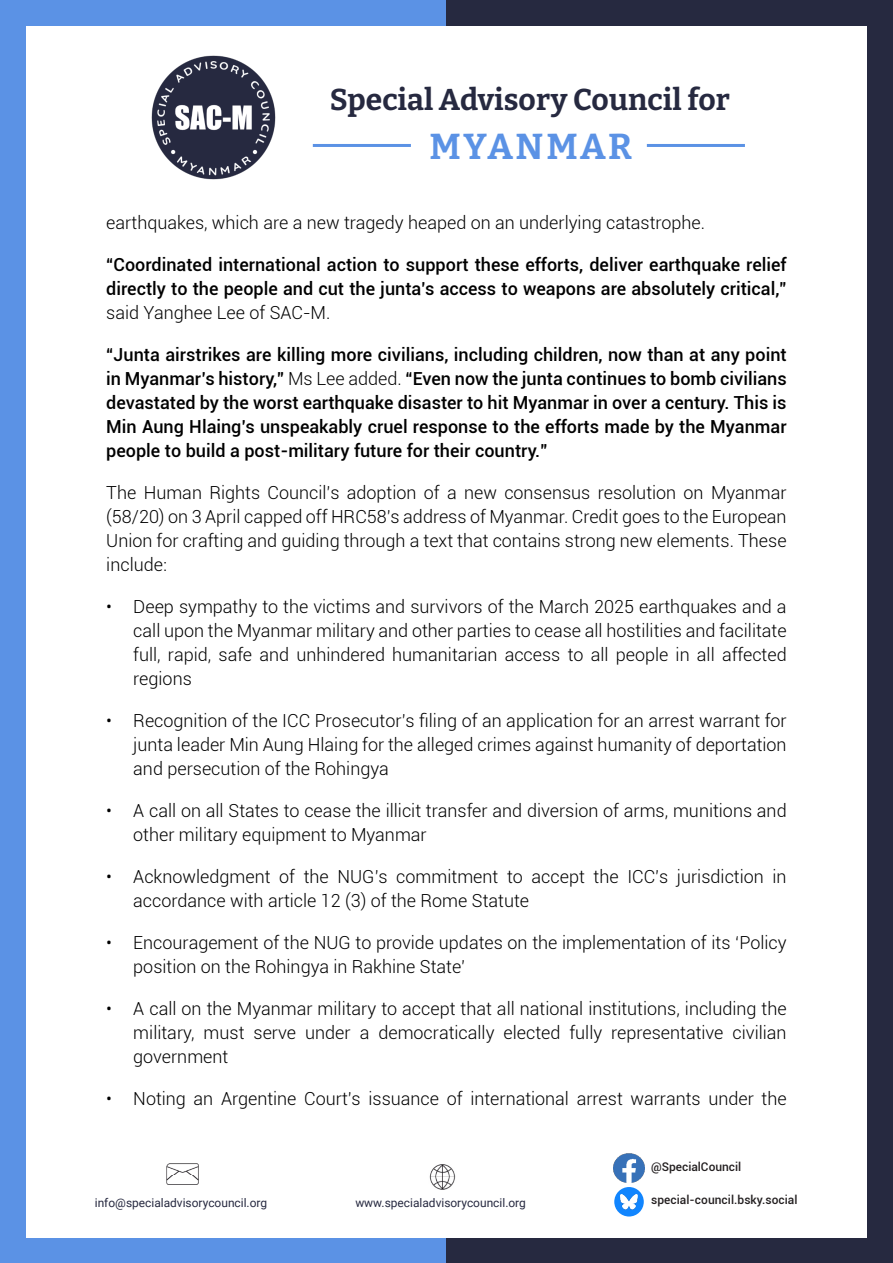
<style>
.page{position:relative;width:893px;height:1263px;background:#fff}
.page>*{position:absolute;margin:0;border:0;box-sizing:border-box;transform-origin:0 0}
.t1{font:700 36px "Bitter";letter-spacing:.065em;color:#5b92e5}
.t2{font:700 30px "Bitter";letter-spacing:.005em;color:#262940}
.t3{font:300 18px "Roboto";color:#000}
.t4{font:500 18px "Roboto";color:#000}
.t5{font:12px "Roboto";color:#262940}
.t6{font:500 12px "Roboto";letter-spacing:.005em;color:#231f20}
.s1{font-weight:300}
</style>
<div class="page">
<div style="left:0;top:0;width:446px;height:25px;background:#5b92e5"></div>
<div style="left:0;top:1238px;width:446px;height:25px;background:#5b92e5"></div>
<div style="left:0;top:0;width:25px;height:1263px;background:#5b92e5"></div>
<hr style="left:0;top:0;width:1px;height:1263px;background:#262940">
<div style="left:446px;top:0;width:447px;height:25px;background:#262940"></div>
<div style="left:446px;top:1238px;width:447px;height:25px;background:#262940"></div>
<div style="left:867px;top:0;width:26px;height:1263px;background:#262940"></div>
<img style="left:151px;top:55px;width:125px;height:125px">
<hr style="left:314px;top:144px;width:95px;height:3px;background:#5b92e5">
<hr style="left:648px;top:144px;width:95px;height:3px;background:#5b92e5">
<img style="left:429px;top:1164px;width:27px;height:25px">
<img style="left:166px;top:1164px;width:32px;height:20px">
<img style="left:614px;top:1153px;width:30px;height:29px">
<div style="left:614px;top:1187px;width:30px;height:29px;background:#1185fe;border-radius:50%"></div>
<img style="left:621px;top:1195px;width:17px;height:15px">
<h2 class="t2" style="left:330px;top:82px;width:401px">Special Advisory Council for</h2>
<h1 class="t1" style="left:429px;top:125px;width:204px">MYANMAR</h1>
<p class="t3" style="left:106px;top:215px;width:600px">earthquakes, which are a new tragedy heaped on an underlying catastrophe.</p>
<p class="t4" style="left:106px;top:257px;width:682px">“Coordinated international action to support these efforts, deliver earthquake relief</p>
<p class="t4" style="left:106px;top:281px;width:682px">directly to the people and cut the junta’s access to weapons are absolutely critical,”</p>
<p class="t3" style="left:106px;top:305px;width:226px">said Yanghee Lee of SAC-M.</p>
<p class="t4" style="left:106px;top:347px;width:682px">“Junta airstrikes are killing more civilians, including children, now than at any point</p>
<p class="t4" style="left:106px;top:371px;width:682px">in Myanmar’s history,” <span class="s1">Ms Lee added.</span> “Even now the junta continues to bomb civilians</p>
<p class="t4" style="left:106px;top:395px;width:682px">devastated by the worst earthquake disaster to hit Myanmar in over a century. This is</p>
<p class="t4" style="left:106px;top:419px;width:682px">Min Aung Hlaing’s unspeakably cruel response to the efforts made by the Myanmar</p>
<p class="t4" style="left:106px;top:443px;width:443px">people to build a post-military future for their country.”</p>
<p class="t3" style="left:106px;top:485px;width:682px">The Human Rights Council’s adoption of a new consensus resolution on Myanmar</p>
<p class="t3" style="left:106px;top:509px;width:682px">(58/20) on 3 April capped off HRC58’s address of Myanmar. Credit goes to the European</p>
<p class="t3" style="left:106px;top:533px;width:682px">Union for crafting and guiding through a text that contains strong new elements. These</p>
<p class="t3" style="left:106px;top:557px;width:62px">include:</p>
<p class="t3" style="left:106px;top:599px;width:682px">• Deep sympathy to the victims and survivors of the March 2025 earthquakes and a</p>
<p class="t3" style="left:133px;top:623px;width:655px">call upon the Myanmar military and other parties to cease all hostilities and facilitate</p>
<p class="t3" style="left:133px;top:647px;width:655px">full, rapid, safe and unhindered humanitarian access to all people in all affected</p>
<p class="t3" style="left:133px;top:671px;width:60px">regions</p>
<p class="t3" style="left:106px;top:713px;width:682px">• Recognition of the ICC Prosecutor’s filing of an application for an arrest warrant for</p>
<p class="t3" style="left:133px;top:737px;width:655px">junta leader Min Aung Hlaing for the alleged crimes against humanity of deportation</p>
<p class="t3" style="left:133px;top:761px;width:257px">and persecution of the Rohingya</p>
<p class="t3" style="left:106px;top:803px;width:682px">• A call on all States to cease the illicit transfer and diversion of arms, munitions and</p>
<p class="t3" style="left:133px;top:827px;width:295px">other military equipment to Myanmar</p>
<p class="t3" style="left:106px;top:869px;width:682px">• Acknowledgment of the NUG’s commitment to accept the ICC’s jurisdiction in</p>
<p class="t3" style="left:133px;top:893px;width:397px">accordance with article 12 (3) of the Rome Statute</p>
<p class="t3" style="left:106px;top:935px;width:682px">• Encouragement of the NUG to provide updates on the implementation of its ‘Policy</p>
<p class="t3" style="left:133px;top:959px;width:333px">position on the Rohingya in Rakhine State’</p>
<p class="t3" style="left:106px;top:1001px;width:682px">• A call on the Myanmar military to accept that all national institutions, including the</p>
<p class="t3" style="left:133px;top:1025px;width:655px">military, must serve under a democratically elected fully representative civilian</p>
<p class="t3" style="left:133px;top:1049px;width:97px">government</p>
<p class="t3" style="left:106px;top:1091px;width:682px">• Noting an Argentine Court’s issuance of international arrest warrants under the</p>
<p class="t5" style="left:95px;top:1198px;width:174px">info@specialadvisorycouncil.org</p>
<p class="t5" style="left:355px;top:1198px;width:172px">www.specialadvisorycouncil.org</p>
<p class="t6" style="left:651px;top:1162px;width:92px">@SpecialCouncil</p>
<p class="t6" style="left:651px;top:1194px;width:148px">special-council.bsky.social</p>
</div>
